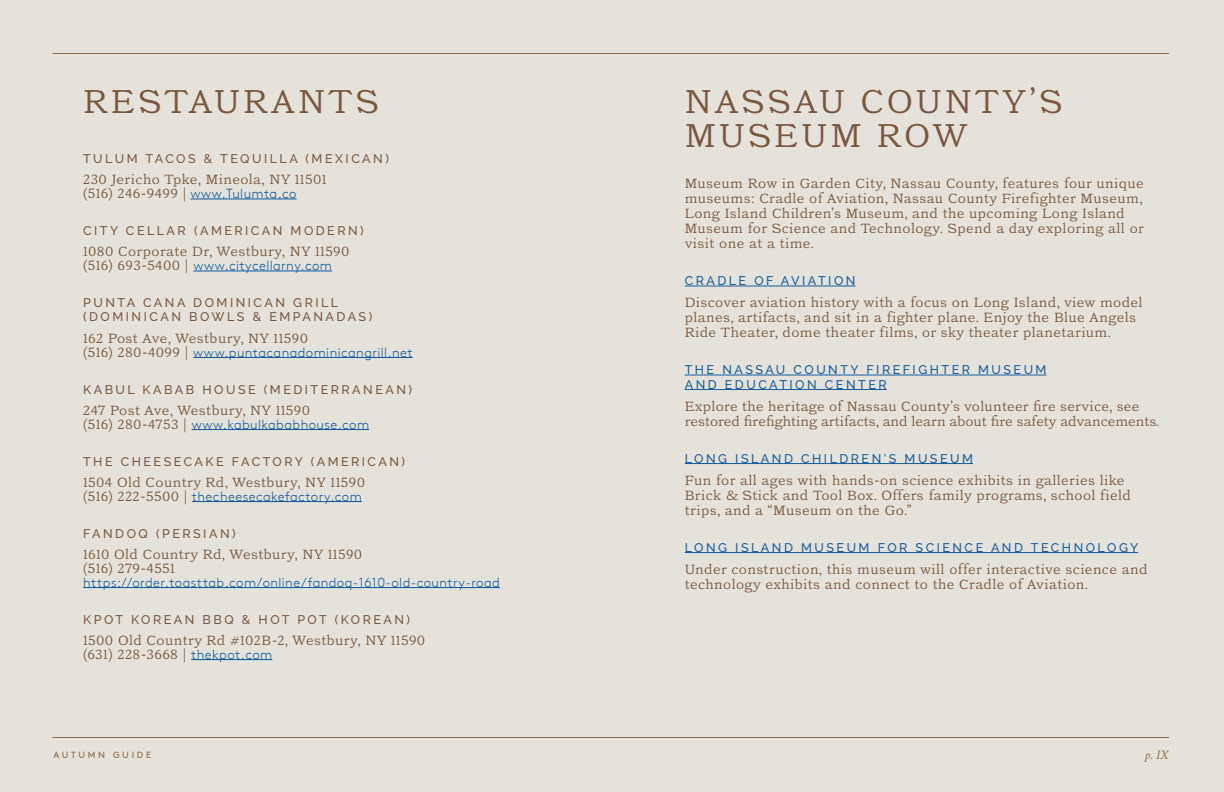
<style>
.page{position:relative;width:1224px;height:792px;background:#e4e2da}
.page>*{position:absolute;margin:0;border:0;box-sizing:border-box;transform-origin:0 0}
.t1{font:300 32.7px/33.8px "Catalogue LL";letter-spacing:.09em;color:#7a583f}
.Amenity_List_body{font:300 13.2px/15px "Catalogue LL";letter-spacing:.03em;color:#7a583f}
.Amenity_List_body-2{font:300 13.2px/14px "Brown";letter-spacing:.03em;color:#175d9e}
.Amenity_List_body-3{font:300 13.2px/15px "Catalogue LL";color:#7a583f}
.Amenity_List_Titles{font:italic 13px "Crimson Text";color:#8a6e4b}
.Amenity_List_Titles-2{font:500 12.5px/14.5px "Raleway";letter-spacing:.2em;color:#7a583f}
.Amenity_List_Titles-3{font:500 12.5px/14.5px "Raleway";letter-spacing:.2em;color:#175d9e}
.t2{font:9px "Brown Pro";letter-spacing:.3em;color:#8e6d4b}
.s1{font-family:"Brown";color:#175d9e}
.s2{font-family:"Catalogue LL";color:#7a583f}
</style>
<div class="page">
<hr style="left:53px;top:737px;width:1116px;height:1px;background:#8e6d4b">
<hr style="left:53px;top:53px;width:1116px;height:1px;background:#8e6d4b">
<hr style="left:685px;top:286px;width:171px;height:1px;background:#175d9e">
<hr style="left:685px;top:375px;width:362px;height:1px;background:#175d9e">
<hr style="left:685px;top:389px;width:202px;height:1px;background:#175d9e">
<hr style="left:685px;top:463px;width:288px;height:1px;background:#175d9e">
<hr style="left:685px;top:552px;width:453px;height:1px;background:#175d9e">
<hr style="left:190px;top:198px;width:107px;height:1px;background:#175d9e">
<hr style="left:193px;top:270px;width:139px;height:1px;background:#175d9e">
<hr style="left:193px;top:357px;width:220px;height:1px;background:#175d9e">
<hr style="left:192px;top:429px;width:177px;height:1px;background:#175d9e">
<hr style="left:192px;top:501px;width:170px;height:1px;background:#175d9e">
<hr style="left:83px;top:587px;width:417px;height:1px;background:#175d9e">
<hr style="left:191px;top:659px;width:81px;height:1px;background:#175d9e">
<p class="t1" style="left:83px;top:84px;width:297px">RESTAURANTS</p>
<p class="Amenity_List_Titles-2" style="left:83px;top:151px;width:307px">TULUM TACOS &amp; TEQUILLA (MEXICAN)</p>
<p class="Amenity_List_body" style="left:83px;top:172px;width:245px">230 Jericho Tpke, Mineola, NY 11501</p>
<p class="Amenity_List_body" style="left:83px;top:186px;width:215px">(516) 246-9499 | <span class="s1">www.Tulumta.co</span></p>
<p class="Amenity_List_Titles-2" style="left:83px;top:223px;width:282px">CITY CELLAR (AMERICAN MODERN)</p>
<p class="Amenity_List_body" style="left:83px;top:244px;width:268px">1080 Corporate Dr, Westbury, NY 11590</p>
<p class="Amenity_List_body-2" style="left:83px;top:258px;width:250px"><span class="s2">(516) 693-5400 |</span> www.citycellarny.com</p>
<p class="Amenity_List_Titles-2" style="left:83px;top:295px;width:291px">PUNTA CANA DOMINICAN GRILL (DOMINICAN BOWLS &amp; EMPANADAS)</p>
<p class="Amenity_List_body" style="left:83px;top:330px;width:227px">162 Post Ave, Westbury, NY 11590</p>
<p class="Amenity_List_body-2" style="left:83px;top:344px;width:331px"><span class="s2">(516) 280-4099 |</span> www.puntacanadominicangrill.net</p>
<p class="Amenity_List_Titles-2" style="left:83px;top:382px;width:330px">KABUL KABAB HOUSE (MEDITERRANEAN)</p>
<p class="Amenity_List_body" style="left:83px;top:402px;width:229px">247 Post Ave, Westbury, NY 11590</p>
<p class="Amenity_List_body-2" style="left:83px;top:416px;width:288px"><span class="s2">(516) 280-4753 |</span> www.kabulkababhouse.com</p>
<p class="Amenity_List_Titles-2" style="left:83px;top:454px;width:324px">THE CHEESECAKE FACTORY (AMERICAN)</p>
<p class="Amenity_List_body" style="left:83px;top:474px;width:283px">1504 Old Country Rd, Westbury, NY 11590</p>
<p class="Amenity_List_body-2" style="left:83px;top:488px;width:280px"><span class="s2">(516) 222-5500 |</span> thecheesecakefactory.com</p>
<p class="Amenity_List_Titles-2" style="left:83px;top:526px;width:154px">FANDOQ (PERSIAN)</p>
<p class="Amenity_List_body" style="left:83px;top:546px;width:281px">1610 Old Country Rd, Westbury, NY 11590</p>
<p class="Amenity_List_body-2" style="left:83px;top:560px;width:418px"><span class="s2">(516) 279-4551 </span>https://order.toasttab.com/online/fandoq-1610-old-country-road</p>
<p class="Amenity_List_Titles-2" style="left:83px;top:612px;width:329px">KPOT KOREAN BBQ &amp; HOT POT (KOREAN)</p>
<p class="Amenity_List_body" style="left:83px;top:632px;width:344px">1500 Old Country Rd #102B-2, Westbury, NY 11590</p>
<p class="Amenity_List_body" style="left:83px;top:646px;width:191px">(631) 228-3668 | <span class="s1">thekpot.com</span></p>
<p class="t2" style="left:53px;top:748px;width:99px">AUTUMN GUIDE</p>
<p class="t1" style="left:685px;top:84px;width:379px">NASSAU COUNTY’S<br>MUSEUM ROW</p>
<p class="Amenity_List_body" style="left:685px;top:176px;width:461px">Museum Row in Garden City, Nassau County, features four unique museums: Cradle of Aviation, Nassau County Firefighter Museum, Long Island Children’s Museum, and the upcoming Long Island Museum for Science and Technology. Spend a day exploring all or visit one at a time.</p>
<p class="Amenity_List_Titles-3" style="left:685px;top:273px;width:172px">CRADLE OF AVIATION</p>
<p class="Amenity_List_body" style="left:685px;top:295px;width:459px">Discover aviation history with a focus on Long Island, view model planes, artifacts, and sit in a fighter plane. Enjoy the Blue Angels<br>Ride Theater, dome theater films, or sky theater planetarium.</p>
<p class="Amenity_List_Titles-3" style="left:685px;top:362px;width:363px">THE NASSAU COUNTY FIREFIGHTER MUSEUM<br>AND EDUCATION CENTER</p>
<p class="Amenity_List_body-3" style="left:685px;top:398px;width:476px">Explore the heritage of Nassau County’s volunteer fire service, see restored firefighting artifacts, and learn about fire safety advancements.</p>
<p class="Amenity_List_Titles-3" style="left:685px;top:451px;width:290px">LONG ISLAND CHILDREN’S MUSEUM</p>
<p class="Amenity_List_body" style="left:685px;top:472px;width:448px">Fun for all ages with hands-on science exhibits in galleries like<br>Brick &amp; Stick and Tool Box. Offers family programs, school field trips, and a “Museum on the Go.”</p>
<p class="Amenity_List_Titles-3" style="left:685px;top:540px;width:455px">LONG ISLAND MUSEUM FOR SCIENCE AND TECHNOLOGY</p>
<p class="Amenity_List_body" style="left:685px;top:561px;width:464px">Under construction, this museum will offer interactive science and technology exhibits and connect to the Cradle of Aviation.</p>
<p class="Amenity_List_Titles" style="left:1144px;top:748px;width:25px">p. IX</p>
</div>
